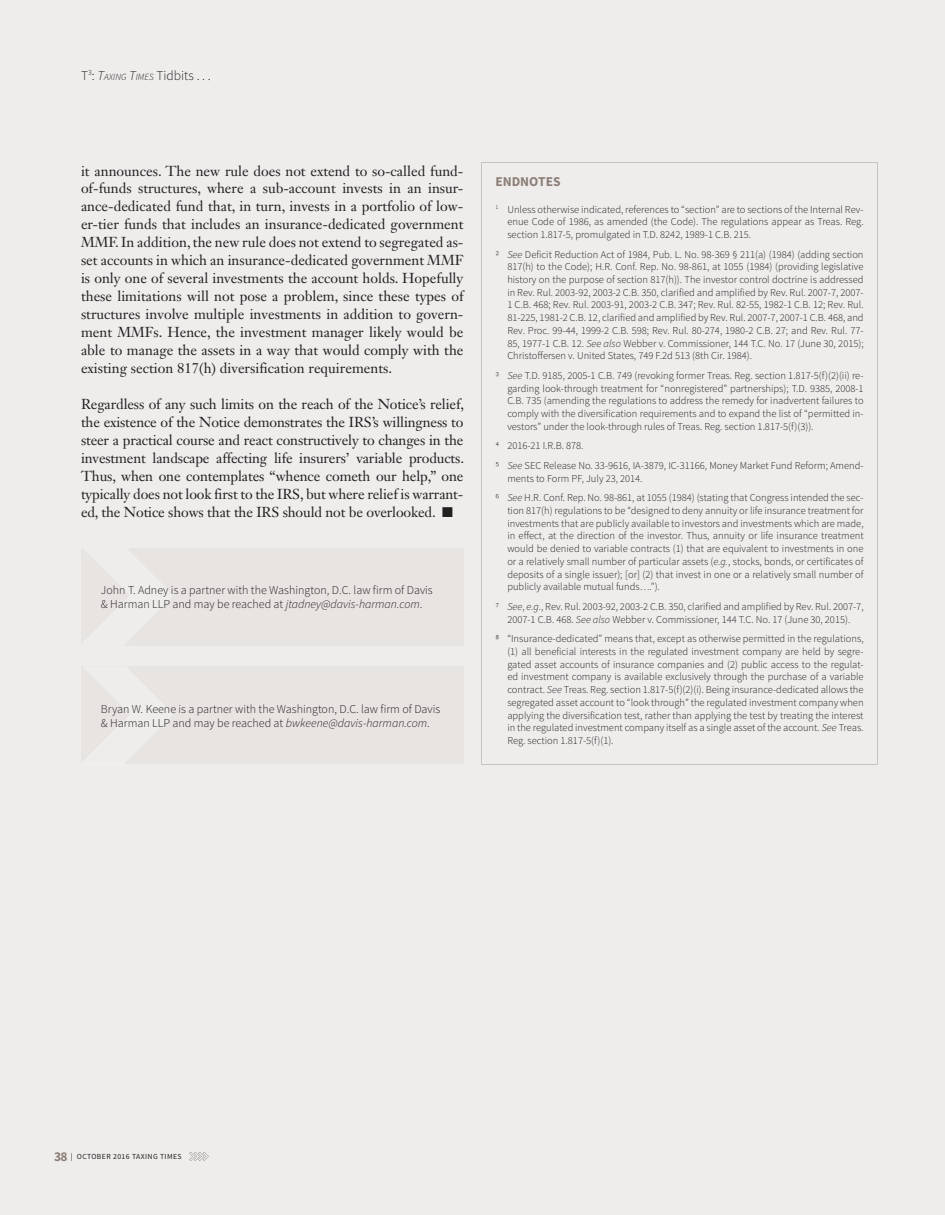
<style>
.page{position:relative;width:945px;height:1215px;background:#eeedec}
.page>*{position:absolute;margin:0;border:0;box-sizing:border-box;transform-origin:0 0}
.t1{font:14.25px/18px "Janson Text LT Std";letter-spacing:-.005em;color:#231f20;text-align:justify}
.t2{font:300 13.5px "Source Sans Pro";color:#231f20}
.t3{font:700 13.5px "Source Sans Pro";color:#8c7f77}
.t4{font:300 12px/13.5px "Source Sans Pro";color:#231f20}
.t5{font:300 10.5px/12.8px "Source Sans Pro";color:#231f20;text-align:justify}
.t6{font:7.8px "Source Sans Pro";letter-spacing:.05em;color:#231f20}
.s1{font-style:italic}
.s2{font-style:italic;font-size:9.45px}
.s3{font-weight:700;font-size:13.5px;color:#8c7f77}
</style>
<div class="page">
<svg style="left:189px;top:1152px;width:20px;height:9px"></svg>
<div style="left:81px;top:548px;width:383px;height:97px;background:#e8e4e2"></div>
<svg style="left:81px;top:594px;width:91px;height:51px"></svg>
<div style="left:81px;top:667px;width:383px;height:97px;background:#e8e4e2"></div>
<svg style="left:81px;top:667px;width:91px;height:97px"></svg>
<svg style="left:482px;top:162px;width:396px;height:603px"></svg>
<p class="t2" style="left:81px;top:67px;width:131px">T<sup>3</sup>: <span class="s1">T</span><span class="s2">AXING</span> <span class="s1">T</span><span class="s2">IMES</span> Tidbits . . .</p>
<p class="t1" style="left:81px;top:161px;width:384px">it announces. The new rule does not extend to so-called fund&shy;of-funds structures, where a sub-account invests in an insur&shy;ance-dedicated fund that, in turn, invests in a portfolio of low&shy;er-tier funds that includes an insurance-dedicated government MMF. In addition, the new rule does not extend to segregated as&shy;set accounts in which an insurance-dedicated government MMF is only one of several investments the account holds. Hopefully these limitations will not pose a problem, since these types of structures involve multiple investments in addition to govern&shy;ment MMFs. Hence, the investment manager likely would be able to manage the assets in a way that would comply with the existing section 817(h) diversification requirements.</p>
<p class="t1" style="left:81px;top:395px;width:385px">Regardless of any such limits on the reach of the Notice’s relief, the existence of the Notice demonstrates the IRS’s willingness to steer a practical course and react constructively to changes in the investment landscape affecting life insurers’ variable products.<br>Thus, when one contemplates “whence cometh our help,” one typically does not look first to the IRS, but where relief is warrant&shy;ed, the Notice shows that the IRS should not be overlooked. ■</p>
<p class="t4" style="left:101px;top:584px;width:333px">John T. Adney is a partner with the Washington, D.C. law firm of Davis &amp; Harman LLP and may be reached at <span class="s1">jtadney@davis-harman.com</span>.</p>
<p class="t4" style="left:101px;top:703px;width:341px">Bryan W. Keene is a partner with the Washington, D.C. law firm of Davis &amp; Harman LLP and may be reached at <span class="s1">bwkeene@davis-harman.com</span>.</p>
<p class="t3" style="left:495px;top:173px;width:67px">ENDNOTES</p>
<p class="t5" style="left:507px;top:203px;width:358px;text-indent:-12px"><sup>1</sup> Unless otherwise indicated, references to “section” are to sections of the Internal Rev&shy;enue Code of 1986, as amended (the Code). The regulations appear as Treas. Reg. section 1.817-5, promulgated in T.D. 8242, 1989-1 C.B. 215.</p>
<p class="t5" style="left:507px;top:248px;width:358px;text-indent:-12px">2 <span class="s1">See</span> Deficit Reduction Act of 1984, Pub. L. No. 98-369 § 211(a) (1984) (adding section 817(h) to the Code); H.R. Conf. Rep. No. 98-861, at 1055 (1984) (providing legislative history on the purpose of section 817(h)). The investor control doctrine is addressed in Rev. Rul. 2003-92, 2003-2 C.B. 350, clarified and amplified by Rev. Rul. 2007-7, 2007- 1 C.B. 468; Rev. Rul. 2003-91, 2003-2 C.B. 347; Rev. Rul. 82-55, 1982-1 C.B. 12; Rev. Rul.<br>81-225, 1981-2 C.B. 12, clarified and amplified by Rev. Rul. 2007-7, 2007-1 C.B. 468, and Rev. Proc. 99-44, 1999-2 C.B. 598; Rev. Rul. 80-274, 1980-2 C.B. 27; and Rev. Rul. 77- 85, 1977-1 C.B. 12. <span class="s1">See also</span> Webber v. Commissioner, 144 T.C. No. 17 (June 30, 2015); Christoffersen v. United States, 749 F.2d 513 (8th Cir. 1984).</p>
<p class="t5" style="left:507px;top:369px;width:358px;text-indent:-12px">3 <span class="s1">See</span> T.D. 9185, 2005-1 C.B. 749 (revoking former Treas. Reg. section 1.817-5(f)(2)(ii) re&shy;garding look-through treatment for “nonregistered” partnerships); T.D. 9385, 2008-1<br>C.B. 735 (amending the regulations to address the remedy for inadvertent failures to comply with the diversification requirements and to expand the list of “permitted in&shy;vestors” under the look-through rules of Treas. Reg. section 1.817-5(f)(3)).</p>
<p class="t5" style="left:495px;top:436px;width:370px;line-height:19.5px">4 2016-21 I.R.B. 878.<br>5 <span class="s1">See</span> SEC Release No. 33-9616, IA-3879, IC-31166, Money Market Fund Reform; Amend-</p>
<p class="t5" style="left:495px;top:469px;width:370px;line-height:19.5px;text-indent:12px">ments to Form PF, July 23, 2014.<br>6 <span class="s1">See</span> H.R. Conf. Rep. No. 98-861, at 1055 (1984) (stating that Congress intended the sec-</p>
<p class="t5" style="left:507px;top:504px;width:358px">tion 817(h) regulations to be “designed to deny annuity or life insurance treatment for investments that are publicly available to investors and investments which are made, in effect, at the direction of the investor. Thus, annuity or life insurance treatment would be denied to variable contracts (1) that are equivalent to investments in one or a relatively small number of particular assets (<span class="s1">e.g.</span>, stocks, bonds, or certificates of deposits of a single issuer); [or] (2) that invest in one or a relatively small number of publicly available mutual funds….”).</p>
<p class="t5" style="left:495px;top:600px;width:370px;text-align:center">7 <span class="s1">See</span>, <span class="s1">e.g.</span>, Rev. Rul. 2003-92, 2003-2 C.B. 350, clarified and amplified by Rev. Rul. 2007-7,<br>2007-1 C.B. 468. <span class="s1">See also</span> Webber v. Commissioner, 144 T.C. No. 17 (June 30, 2015).</p>
<p class="t5" style="left:507px;top:632px;width:358px;text-indent:-12px">8 “Insurance-dedicated” means that, except as otherwise permitted in the regulations, (1) all beneficial interests in the regulated investment company are held by segre&shy;gated asset accounts of insurance companies and (2) public access to the regulat&shy;ed investment company is available exclusively through the purchase of a variable contract. <span class="s1">See</span> Treas. Reg. section 1.817-5(f)(2)(i). Being insurance-dedicated allows the segregated asset account to “look through” the regulated investment company when applying the diversification test, rather than applying the test by treating the interest in the regulated investment company itself as a single asset of the account. <span class="s1">See</span> Treas.<br>Reg. section 1.817-5(f)(1).</p>
<p class="t6" style="left:54px;top:1152px;width:129px"><span class="s3">38</span> | OCTOBER 2016 TAXING TIMES</p>
</div>
